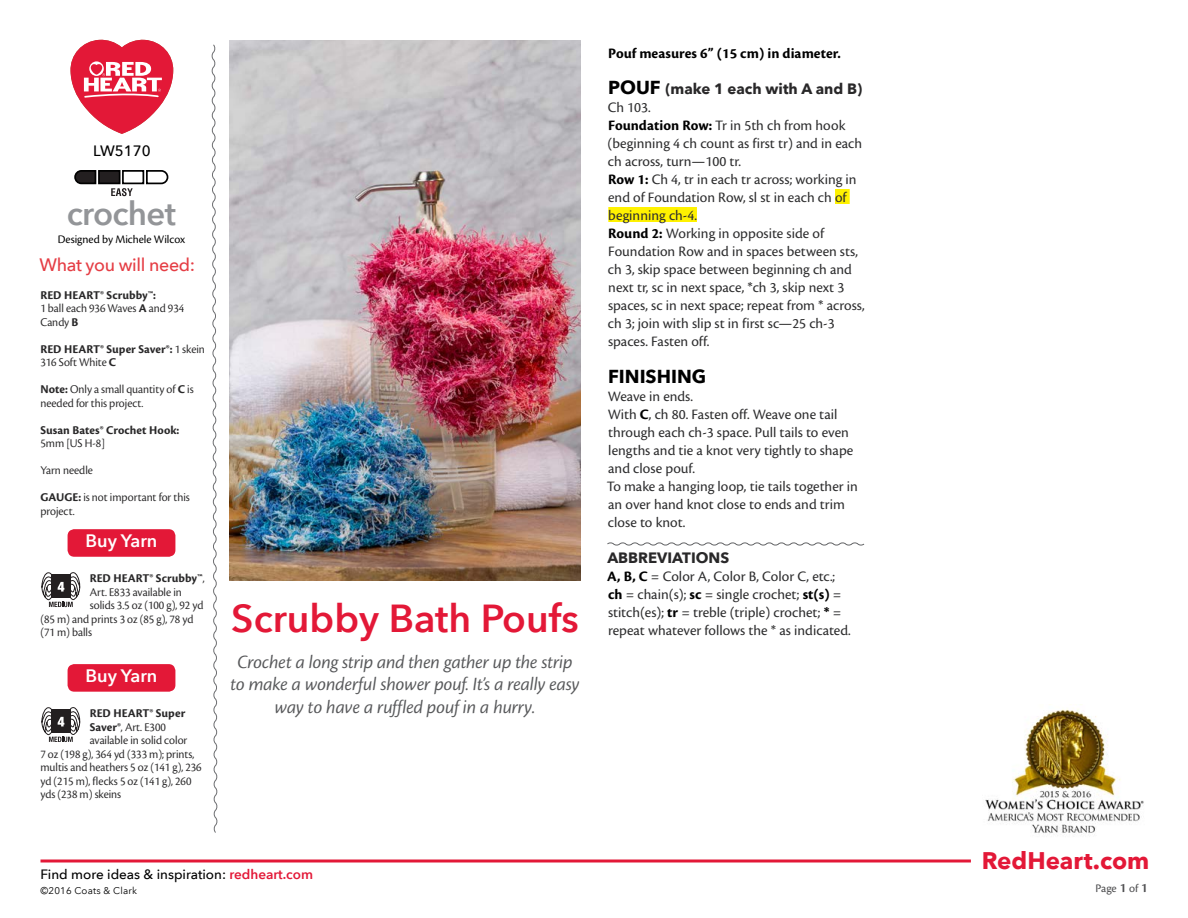
<style>
.page{position:relative;width:1188px;height:918px;background:#fff}
.page>*{position:absolute;margin:0;border:0;box-sizing:border-box;transform-origin:0 0}
.t1{font:600 39px "Avenir Next LT Pro";color:#e31837}
.t2{font:600 33px "Avenir Next LT Pro";letter-spacing:-.02em;color:#939598}
.t3{font:700 24px "Avenir Next LT Pro";color:#e31837}
.t4{font:19.5px/22.5px "Cronos Pro Disp It";color:#58595b;text-align:center}
.t5{font:700 18.75px "Avenir Next LT Pro";color:#000}
.t6{font:500 18px "Avenir Next LT Pro";letter-spacing:-.02em;color:#e53d44}
.t7{font:600 18px "Avenir Next LT Pro";color:#fff}
.t8{font:15px/18px "Cronos Pro";color:#2e2e2f}
.t9{font:700 15px "Avenir Next LT Pro";color:#292829}
.t10{font:700 15px "Cronos Pro";color:#000}
.t11{font:500 15px "Avenir Next LT Pro";color:#000}
.t12{font:500 13.5px "Avenir Next LT Pro";color:#000}
.t13{font:12.3px/27px "Cronos Pro Disp";color:#292829}
.t14{font:700 12.3px "Cronos Pro";letter-spacing:.005em;color:#292829}
.t15{font:12px "Cronos Pro Subh";color:#000}
.t16{font:12px "Cronos Pro";color:#4d4d4f}
.t17{font:9.75px "Avenir Next LT Pro";letter-spacing:.02em;color:#000}
.s1{font-family:"Cronos Pro";font-weight:700}
.s2{font-family:"Cronos Pro Disp";font-weight:400}
.s3{font-weight:600;color:#e31837}
.s4{font-size:18.75px;color:#000}
.s5{font-weight:700;color:#000}
.s6{font-family:"Cronos Pro Semibold Subh";font-size:13.5px}
</style>
<div class="page">
<hr style="left:40px;top:860px;width:931px;height:2px;background:#e31837">
<svg style="left:75px;top:170px;width:93px;height:26px"></svg>
<svg style="left:211px;top:44px;width:7px;height:789px"></svg>
<div style="left:68px;top:529px;width:107px;height:28px;background:#e31837;border-radius:7px"></div>
<div style="left:68px;top:664px;width:107px;height:28px;background:#e31837;border-radius:7px"></div>
<svg style="left:41px;top:572px;width:40px;height:35px"></svg>
<svg style="left:41px;top:707px;width:40px;height:35px"></svg>
<div style="left:835px;top:189px;width:15px;height:15px;background:#fff200"></div>
<div style="left:608px;top:207px;width:89px;height:15px;background:#fff200"></div>
<svg style="left:607px;top:542px;width:258px;height:4px"></svg>
<img style="left:230px;top:40px;width:350px;height:540px">
<img style="left:985px;top:704px;width:159px;height:131px">
<svg style="left:71px;top:40px;width:102px;height:94px"></svg>
<p class="t11" style="left:93px;top:141px;width:59px">LW5170</p>
<h2 class="t2" style="left:67px;top:193px;width:111px">crochet</h2>
<p class="t15" style="left:58px;top:233px;width:129px">Designed by Michele Wilcox</p>
<p class="t6" style="left:40px;top:254px;width:157px">What you will need:</p>
<p class="t14" style="left:40px;top:288px;width:117px">RED HEART® Scrubby™:</p>
<p class="t13" style="left:40px;top:302px;width:145px;line-height:13.5px">1 ball each 936 Waves <span class="s1">A</span> and 934<br>Candy <span class="s1">B</span></p>
<p class="t14" style="left:40px;top:342px;width:166px">RED HEART® Super Saver®: <span class="s2">1 skein</span></p>
<p class="t13" style="left:40px;top:349px;width:155px">316 Soft White <span class="s1">C<br>Note:</span> Only a small quantity of <span class="s1">C</span> is</p>
<p class="t13" style="left:40px;top:389px;width:105px">needed for this project.</p>
<p class="t14" style="left:40px;top:423px;width:141px">Susan Bates® Crochet Hook:</p>
<p class="t13" style="left:40px;top:430px;width:151px">5mm [US H-8]<br>Yarn needle<br><span class="s1">GAUGE:</span> is not important for this</p>
<p class="t13" style="left:40px;top:497px;width:36px">project.</p>
<p class="t7" style="left:86px;top:530px;width:73px">Buy Yarn</p>
<p class="t14" style="left:90px;top:571px;width:116px">RED HEART® Scrubby™<span class="s2">,</span></p>
<p class="t13" style="left:90px;top:578px;width:94px">Art. E833 available in</p>
<p class="t13" style="left:90px;top:592px;width:115px">solids 3.5 oz (100 g), 92 yd</p>
<p class="t13" style="left:40px;top:605px;width:155px">(85 m) and prints 3 oz (85 g), 78 yd</p>
<p class="t13" style="left:40px;top:619px;width:53px">(71 m) balls</p>
<p class="t7" style="left:86px;top:665px;width:73px">Buy Yarn</p>
<p class="t14" style="left:90px;top:706px;width:97px">RED HEART® Super</p>
<p class="t13" style="left:90px;top:713px;width:78px"><span class="s1">Saver®</span>, Art. E300</p>
<p class="t13" style="left:90px;top:727px;width:99px">available in solid color</p>
<p class="t13" style="left:40px;top:740px;width:156px">7 oz (198 g), 364 yd (333 m); prints,</p>
<p class="t13" style="left:40px;top:754px;width:163px">multis and heathers 5 oz (141 g), 236</p>
<p class="t13" style="left:40px;top:767px;width:153px">yd (215 m), flecks 5 oz (141 g), 260</p>
<p class="t13" style="left:40px;top:781px;width:82px">yds (238 m) skeins</p>
<h1 class="t1" style="left:231px;top:594px;width:349px">Scrubby Bath Poufs</h1>
<h3 class="t4" style="left:230px;top:651px;width:351px">Crochet a long strip and then gather up the strip to make a wonderful shower pouf. It’s a really easy way to have a ruffled pouf in a hurry.</h3>
<p class="t12" style="left:40px;top:866px;width:274px">Find more ideas &amp; inspiration: <span class="s3">redheart.com</span></p>
<p class="t17" style="left:40px;top:885px;width:98px">©2016 Coats &amp; Clark</p>
<p class="t10" style="left:608px;top:45px;width:234px">Pouf measures 6” (15 cm) in diameter.</p>
<p class="t9" style="left:608px;top:80px;width:256px"><span class="s4">POUF</span> (make 1 each with A and B)</p>
<p class="t8" style="left:608px;top:99px;width:259px">Ch 103.<br><span class="s5">Foundation Row:</span> Tr in 5th ch from hook (beginning 4 ch count as first tr) and in each ch across, turn—100 tr.<br><span class="s5">Row 1:</span> Ch 4, tr in each tr across; working in end of Foundation Row, sl st in each ch of beginning ch-4.<br><span class="s5">Round 2:</span> Working in opposite side of Foundation Row and in spaces between sts, ch 3, skip space between beginning ch and next tr, sc in next space, *ch 3, skip next 3 spaces, sc in next space; repeat from * across, ch 3; join with slip st in first sc—25 ch-3 spaces. Fasten off.</p>
<p class="t5" style="left:608px;top:364px;width:100px">FINISHING</p>
<p class="t8" style="left:607px;top:387px;width:253px">Weave in ends.<br>With <span class="s5">C</span>, ch 80. Fasten off. Weave one tail through each ch-3 space. Pull tails to even lengths and tie a knot very tightly to shape and close pouf.<br>To make a hanging loop, tie tails together in an over hand knot close to ends and trim close to knot.</p>
<p class="t9" style="left:607px;top:548px;width:123px">ABBREVIATIONS</p>
<p class="t8" style="left:607px;top:567px;width:245px"><span class="s5">A, B, C</span> = Color A, Color B, Color C, etc.; <span class="s5">ch</span> = chain(s); <span class="s5">sc</span> = single crochet; <span class="s5">st(s)</span> = stitch(es); <span class="s5">tr</span> = treble (triple) crochet; <span class="s5">*</span> = repeat whatever follows the * as indicated.</p>
<h3 class="t3" style="left:982px;top:846px;width:169px">RedHeart.com</h3>
<p class="t16" style="left:1095px;top:881px;width:54px">Page <span class="s6">1</span> of <span class="s6">1</span></p>
</div>
